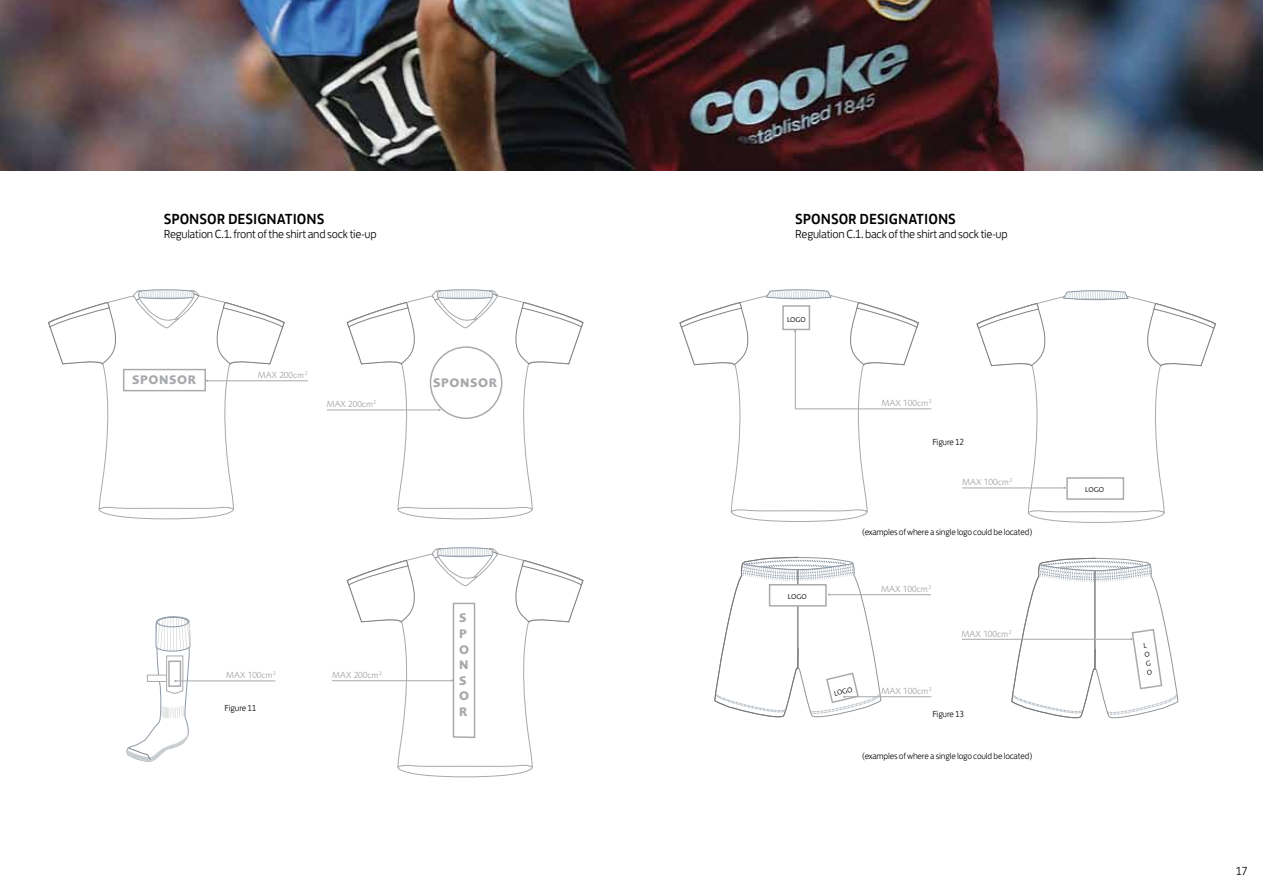
<style>
.page{position:relative;width:1263px;height:893px;background:#fff}
.page>*{position:absolute;margin:0;border:0;box-sizing:border-box;transform-origin:0 0}
.t1{font:500 15px "FS Jack";color:#000}
.t2{font:700 12.75px/15.6px "Foundry Sans";letter-spacing:.05em;color:#a7a9ac}
.t3{font:300 12px "FS Jack";letter-spacing:-.02em;color:#000}
.t4{font:9.3px "Foundry Sans";color:#a7a9ac}
.t5{font:9.15px "Foundry Sans";color:#a7a9ac}
.t6{font:300 9px "FS Jack";letter-spacing:-.02em;color:#000}
.t7{font:7.35px/8.9px "Foundry Sans";color:#000}
</style>
<div class="page">
<svg style="left:98px;top:295px;width:187px;height:225px"></svg>
<svg style="left:48px;top:302px;width:69px;height:63px"></svg>
<svg style="left:216px;top:302px;width:69px;height:63px"></svg>
<svg style="left:133px;top:289px;width:67px;height:39px"></svg>
<div style="left:123px;top:369px;width:83px;height:22px;border:1px solid #a7a9ac"></div>
<hr style="left:207px;top:380px;width:101px;height:1px;background:#a7a9ac">
<svg style="left:346px;top:295px;width:187px;height:225px"></svg>
<svg style="left:346px;top:302px;width:69px;height:63px"></svg>
<svg style="left:515px;top:302px;width:68px;height:63px"></svg>
<svg style="left:432px;top:289px;width:67px;height:39px"></svg>
<div style="left:430px;top:346px;width:72px;height:73px;border:1px solid #a7a9ac;border-radius:50%"></div>
<hr style="left:327px;top:410px;width:113px;height:1px;background:#a7a9ac">
<svg style="left:346px;top:553px;width:187px;height:224px"></svg>
<svg style="left:346px;top:559px;width:69px;height:64px"></svg>
<svg style="left:515px;top:559px;width:68px;height:64px"></svg>
<svg style="left:432px;top:547px;width:67px;height:39px"></svg>
<hr style="left:332px;top:680px;width:121px;height:1px;background:#a7a9ac">
<svg style="left:451px;top:602px;width:25px;height:137px"></svg>
<svg style="left:126px;top:616px;width:64px;height:146px"></svg>
<hr style="left:175px;top:680px;width:100px;height:1px;background:#a7a9ac">
<svg style="left:730px;top:295px;width:128px;height:227px"></svg>
<svg style="left:679px;top:302px;width:70px;height:64px"></svg>
<svg style="left:849px;top:302px;width:16px;height:2px"></svg>
<svg style="left:765px;top:289px;width:67px;height:10px"></svg>
<svg style="left:1152px;top:303px;width:64px;height:64px"></svg>
<svg style="left:1062px;top:290px;width:67px;height:10px"></svg>
<svg style="left:781px;top:304px;width:382px;height:397px"></svg>
<hr style="left:795px;top:408px;width:136px;height:1px;background:#a7a9ac">
<hr style="left:795px;top:330px;width:1px;height:79px;background:#a7a9ac">
<hr style="left:962px;top:488px;width:102px;height:1px;background:#a7a9ac">
<hr style="left:962px;top:639px;width:169px;height:1px;background:#a7a9ac">
<svg style="left:1011px;top:557px;width:167px;height:161px"></svg>
<hr style="left:844px;top:696px;width:87px;height:1px;background:#a7a9ac">
<hr style="left:829px;top:594px;width:102px;height:1px;background:#a7a9ac">
<svg style="left:714px;top:556px;width:167px;height:162px"></svg>
<img style="left:0;top:0;width:1263px;height:170px">
<h1 class="t1" style="left:164px;top:207px;width:10px">SPONSO</h1>
<h1 class="t1" style="left:217px;top:207px;width:90px">R DESIGNATIONS</h1>
<h3 class="t3" style="left:164px;top:225px;width:214px">Regulation C.1. front of the shirt and sock tie-up</h3>
<h2 class="t2" style="left:132px;top:372px;width:65px">SPONSOR</h2>
<p class="t5" style="left:258px;top:370px;width:51px">MAX 200cm<sup>2</sup></p>
<p class="t5" style="left:327px;top:399px;width:51px">MAX 200cm<sup>2</sup></p>
<h2 class="t2" style="left:433px;top:375px;width:65px">SPONSOR</h2>
<p class="t5" style="left:226px;top:670px;width:51px">MAX 100cm<sup>2</sup></p>
<p class="t5" style="left:332px;top:670px;width:51px">MAX 200cm<sup>2</sup></p>
<p class="t6" style="left:225px;top:701px;width:33px">Figure 11</p>
<h2 class="t2" style="left:459px;top:610px;width:12px">S<br>P<br>O<br>N<br>S<br>O<br>R</h2>
<h1 class="t1" style="left:795px;top:207px;width:10px">SPONSO</h1>
<h1 class="t1" style="left:848px;top:207px;width:90px">R DESIGNATIONS</h1>
<h3 class="t3" style="left:795px;top:225px;width:214px">Regulation C.1. back of the shirt and sock tie-up</h3>
<p class="t7" style="left:787px;top:315px;width:20px">LOGO</p>
<p class="t7" style="left:788px;top:592px;width:20px">LOGO</p>
<p class="t4" style="left:881px;top:398px;width:52px">MAX 100cm<sup>2</sup></p>
<p class="t6" style="left:932px;top:434px;width:33px">Figure 12</p>
<p class="t4" style="left:962px;top:477px;width:52px">MAX 100cm<sup>2</sup></p>
<p class="t6" style="left:862px;top:525px;width:172px">(examples of where a single logo could be located)</p>
<p class="t4" style="left:881px;top:584px;width:52px">MAX 100cm<sup>2</sup></p>
<p class="t4" style="left:961px;top:628px;width:52px">MAX 100cm<sup>2</sup></p>
<p class="t7" style="left:833px;top:689px;width:20px;rotate:-14deg">LOGO</p>
<p class="t4" style="left:881px;top:685px;width:52px">MAX 100cm<sup>2</sup></p>
<p class="t6" style="left:932px;top:707px;width:33px">Figure 13</p>
<p class="t6" style="left:862px;top:748px;width:172px">(examples of where a single logo could be located)</p>
<p class="t7" style="left:1085px;top:485px;width:20px">LOGO</p>
<p class="t7" style="left:1143px;top:641px;width:7px;rotate:-7deg">L<br>O<br>G<br>O</p>
<h3 class="t3" style="left:1236px;top:861px;width:14px">17</h3>
</div>
